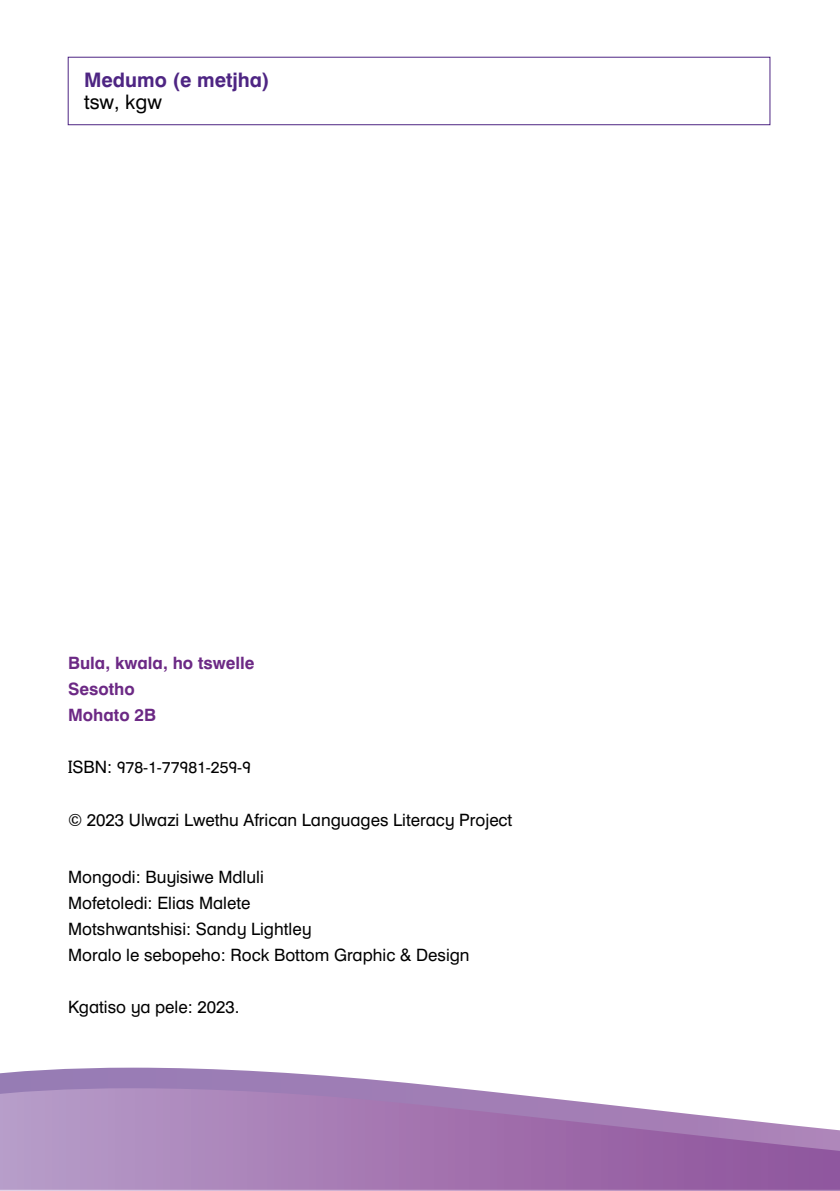
<style>
.page{position:relative;width:840px;height:1191px;background:#fff}
.page>*{position:absolute;margin:0;border:0;box-sizing:border-box;transform-origin:0 0}
.t1{font:700 20px "Swis Forall";color:#4e2583}
.t2{font:20px "Swis Forall";color:#000}
.t3{font:17px/26px "Swis Forall";color:#000}
.t4{font:700 17px/26px "Swis Forall";color:#6c2985}
.t5{font:16px "Swis Forall";color:#000}
.s1{font-size:17px}
</style>
<div class="page">
<svg style="left:0;top:1067px;width:455px;height:21px"></svg>
<svg style="left:0;top:1088px;width:839px;height:103px;background:#ae88bb"></svg>
<div style="left:68px;top:57px;width:702px;height:68px;border:1px solid #4e2583"></div>
<p class="t1" style="left:84px;top:67px;width:187px">Medumo (e metjha)</p>
<p class="t2" style="left:84px;top:89px;width:79px">tsw, kgw</p>
<p class="t4" style="left:68px;top:650px;width:188px">Bula, kwala, ho tswelle<br>Sesotho<br>Mohato 2B</p>
<p class="t5" style="left:68px;top:758px;width:184px"><span class="s1">ISBN:</span> 978-1-77981-259-9</p>
<p class="t3" style="left:68px;top:807px;width:445px">© 2023 Ulwazi Lwethu African Languages Literacy Project</p>
<p class="t3" style="left:68px;top:865px;width:403px">Mongodi: Buyisiwe Mdluli<br>Mofetoledi: Elias Malete<br>Motshwantshisi: Sandy Lightley<br>Moralo le sebopeho: Rock Bottom Graphic &amp; Design</p>
<p class="t3" style="left:68px;top:995px;width:173px">Kgatiso ya pele: 2023.</p>
</div>
